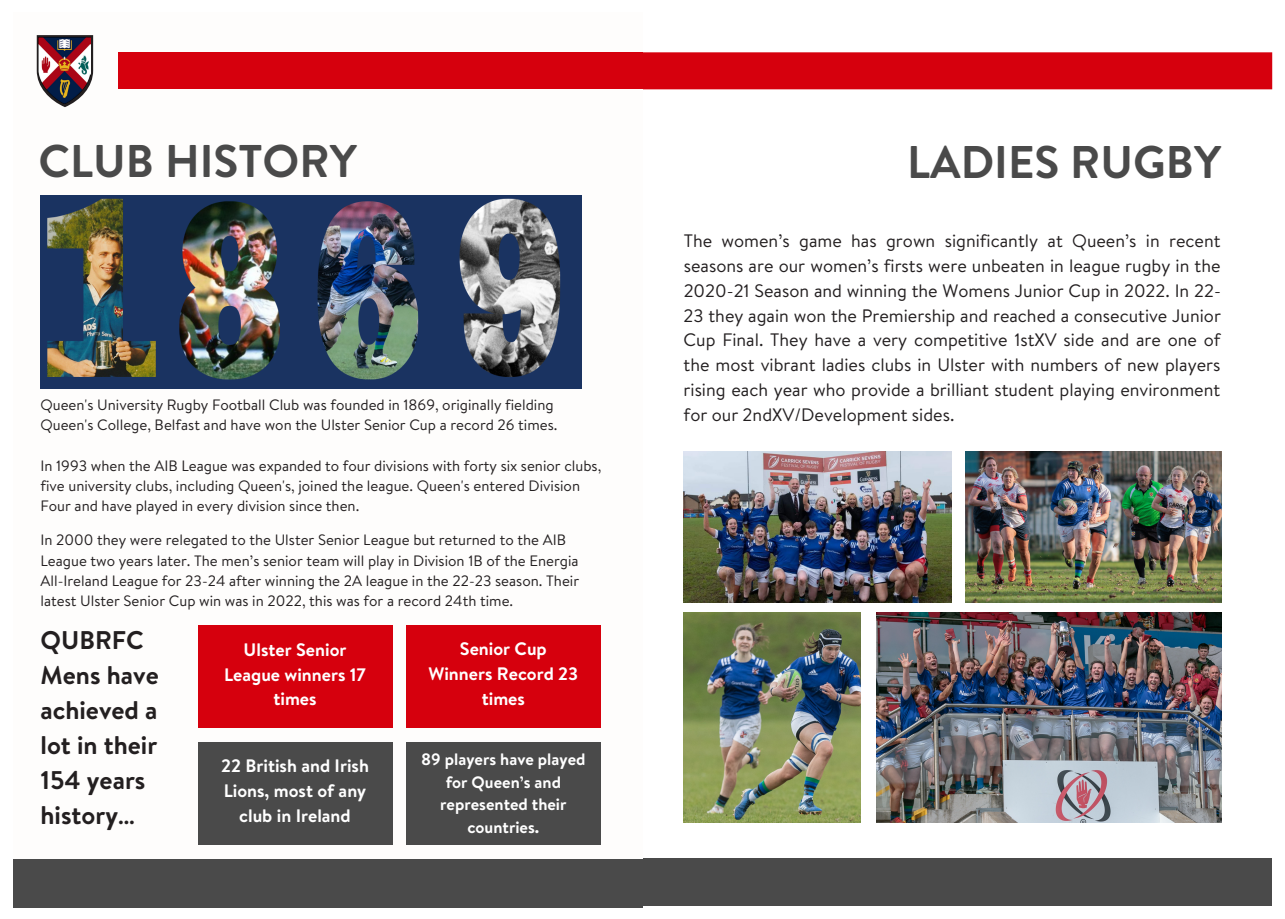
<style>
.page{position:relative;width:1285px;height:919px;background:#fff}
.page>*{position:absolute;margin:0;border:0;box-sizing:border-box;transform-origin:0 0}
.t1{font:700 45.75px "Brandon Text";color:#4a4a4a}
.t2{font:700 25.5px/35px "Brandon Text";color:#231f20}
.t3{font:18px/24.8px "Brandon Text";color:#231f20;text-align:justify}
.t4{font:700 18px/24.8px "Brandon Text";color:#fff;text-align:center}
.t5{font:700 16.5px/22.5px "Brandon Text";color:#fff;text-align:center}
.t6{font:15px/20.2px "Brandon Text";color:#231f20}
</style>
<div class="page">
<div style="left:642px;top:858px;width:629px;height:48px;background:#4a4a4a"></div>
<img style="left:683px;top:451px;width:268px;height:151px">
<img style="left:876px;top:612px;width:345px;height:210px">
<img style="left:965px;top:451px;width:255px;height:151px">
<img style="left:683px;top:612px;width:177px;height:210px">
<div style="left:642px;top:52px;width:629px;height:37px;background:#d6000d;border:3px solid #d6000d"></div>
<div style="left:118px;top:53px;width:524px;height:36px;background:#d6000d"></div>
<div style="left:13px;top:859px;width:629px;height:48px;background:#4a4a4a"></div>
<div style="left:198px;top:625px;width:194px;height:102px;background:#d6000d"></div>
<div style="left:198px;top:742px;width:194px;height:102px;background:#4a4a4a"></div>
<div style="left:406px;top:625px;width:194px;height:102px;background:#d6000d"></div>
<div style="left:406px;top:742px;width:194px;height:102px;background:#4a4a4a"></div>
<img style="left:40px;top:195px;width:541px;height:193px">
<svg style="left:37px;top:35px;width:56px;height:72px"></svg>
<img style="left:39px;top:37px;width:51px;height:67px">
<p class="t1" style="left:39px;top:128px;width:319px">CLUB HISTORY</p>
<p class="t6" style="left:40px;top:394px;width:518px">Queen's University Rugby Football Club was founded in 1869, originally fielding<br>Queen's College, Belfast and have won the Ulster Senior Cup a record 26 times.</p>
<p class="t6" style="left:40px;top:454px;width:562px">In 1993 when the AIB League was expanded to four divisions with forty six senior clubs, five university clubs, including Queen's, joined the league. Queen's entered Division<br>Four and have played in every division since then.</p>
<p class="t6" style="left:40px;top:529px;width:540px">In 2000 they were relegated to the Ulster Senior League but returned to the AIB League two years later. The men’s senior team will play in Division 1B of the Energia All-Ireland League for 23-24 after winning the 2A league in the 22-23 season. Their latest Ulster Senior Cup win was in 2022, this was for a record 24th time.</p>
<p class="t4" style="left:224px;top:636px;width:143px">Ulster Senior<br>League winners 17 times</p>
<p class="t4" style="left:428px;top:636px;width:151px">Senior Cup<br>Winners Record 23 times</p>
<p class="t2" style="left:40px;top:621px;width:120px">QUBRFC<br>Mens have achieved a lot in their<br>154 years history…</p>
<p class="t4" style="left:221px;top:752px;width:149px">22 British and Irish<br>Lions, most of any club in Ireland</p>
<p class="t5" style="left:421px;top:747px;width:166px">89 players have played for Queen’s and represented their countries.</p>
<p class="t1" style="left:906px;top:130px;width:315px">LADIES RUGBY</p>
<p class="t3" style="left:683px;top:228px;width:539px">The women’s game has grown significantly at Queen’s in recent seasons are our women’s firsts were unbeaten in league rugby in the 2020-21 Season and winning the Womens Junior Cup in 2022. In 22- 23 they again won the Premiership and reached a consecutive Junior Cup Final. They have a very competitive 1stXV side and are one of the most vibrant ladies clubs in Ulster with numbers of new players rising each year who provide a brilliant student playing environment for our 2ndXV/Development sides.</p>
</div>
